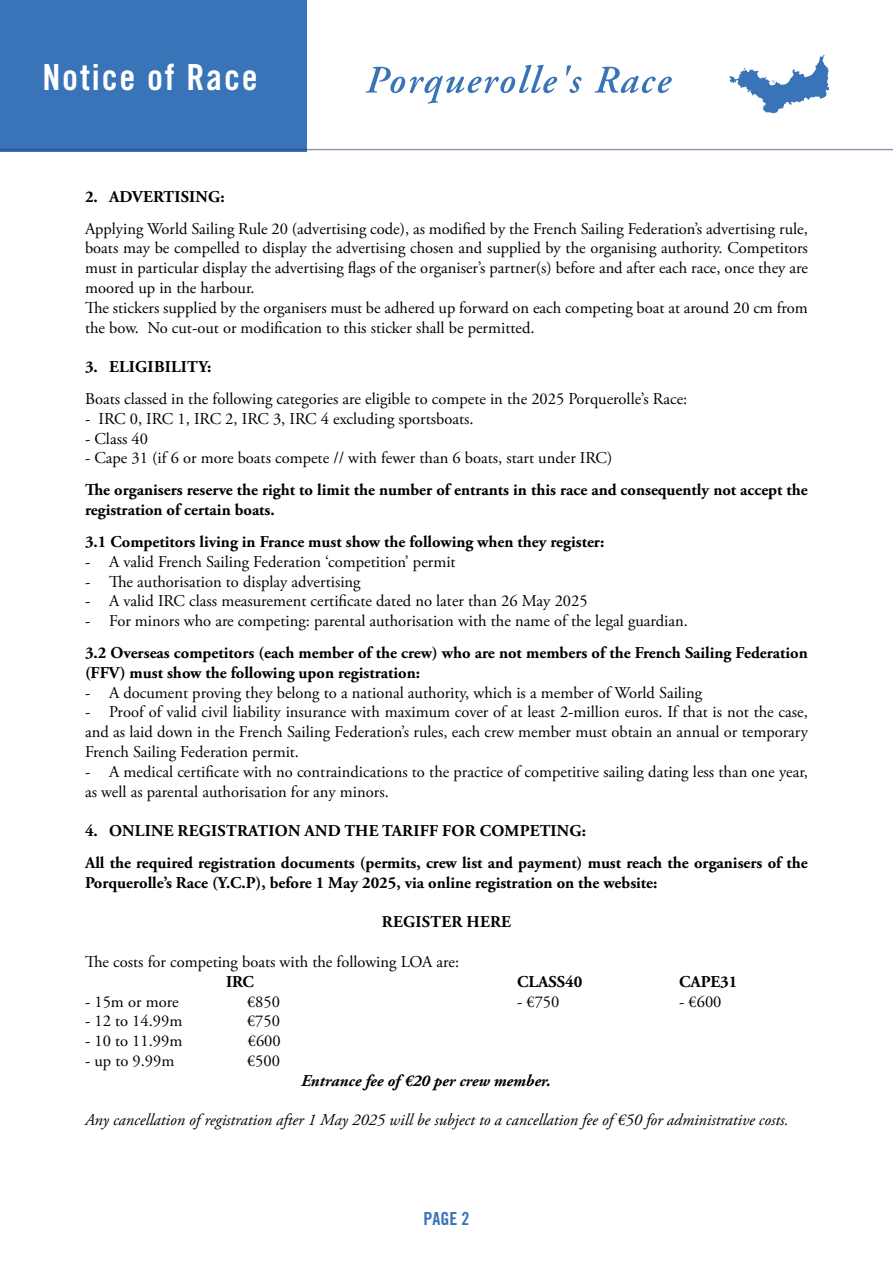
<style>
.page{position:relative;width:893px;height:1263px;background:#fff}
.page>*{position:absolute;margin:0;border:0;box-sizing:border-box;transform-origin:0 0}
.t1{font:36px "Trade Gothic LT Std Bd Cn 20";letter-spacing:.05em;color:#fff}
.t2{font:18px "Trade Gothic LT Std Bd Cn 20";color:#3974b9}
.t3{font:16.5px/19.8px "Adobe Garamond Pro";color:#000}
.t4{font:700 16.5px/19.8px "Adobe Garamond Pro";color:#000}
.t5{font:italic 16.5px "Adobe Garamond Pro";color:#000}
.t6{font:italic 700 16.5px "Adobe Garamond Pro";color:#000}
</style>
<div class="page">
<svg style="left:366px;top:65px;width:191px;height:39px"></svg>
<svg style="left:566px;top:65px;width:16px;height:28px"></svg>
<svg style="left:595px;top:67px;width:77px;height:26px"></svg>
<div style="left:0;top:0;width:306px;height:152px;background:#3974b9"></div>
<hr style="left:0;top:149px;width:893px;height:1px;background:#232d71">
<svg style="left:729px;top:55px;width:100px;height:59px"></svg>
<h1 class="t1" style="left:43px;top:55px;width:217px">Notice of Race</h1>
<p class="t4" style="left:85px;top:187px;width:141px">2. ADVERTISING:</p>
<p class="t3" style="left:85px;top:219px;width:724px">Applying World Sailing Rule 20 (advertising code), as modified by the French Sailing Federation’s advertising rule, boats may be compelled to display the advertising chosen and supplied by the organising authority. Competitors must in particular display the advertising flags of the organiser’s partner(s) before and after each race, once they are moored up in the harbour.<br>The stickers supplied by the organisers must be adhered up forward on each competing boat at around 20 cm from the bow. No cut-out or modification to this sticker shall be permitted.</p>
<p class="t4" style="left:85px;top:357px;width:128px">3. ELIGIBILITY:</p>
<p class="t3" style="left:85px;top:389px;width:604px">Boats classed in the following categories are eligible to compete in the 2025 Porquerolle’s Race:</p>
<p class="t3" style="left:85px;top:409px;width:390px">- IRC 0, IRC 1, IRC 2, IRC 3, IRC 4 excluding sportsboats.</p>
<p class="t3" style="left:85px;top:429px;width:64px">- Class 40</p>
<p class="t3" style="left:85px;top:449px;width:529px">- Cape 31 (if 6 or more boats compete // with fewer than 6 boats, start under IRC)</p>
<p class="t4" style="left:85px;top:480px;width:724px">The organisers reserve the right to limit the number of entrants in this race and consequently not accept the registration of certain boats.</p>
<p class="t4" style="left:85px;top:532px;width:521px">3.1 Competitors living in France must show the following when they register:</p>
<p class="t3" style="left:85px;top:552px;width:372px">- A valid French Sailing Federation ‘competition’ permit</p>
<p class="t3" style="left:85px;top:572px;width:277px">- The authorisation to display advertising</p>
<p class="t3" style="left:85px;top:592px;width:504px">- A valid IRC class measurement certificate dated no later than 26 May 2025</p>
<p class="t3" style="left:85px;top:611px;width:604px">- For minors who are competing: parental authorisation with the name of the legal guardian.</p>
<p class="t4" style="left:85px;top:643px;width:724px">3.2 Overseas competitors (each member of the crew) who are not members of the French Sailing Federation (FFV) must show the following upon registration:</p>
<p class="t3" style="left:85px;top:683px;width:619px">- A document proving they belong to a national authority, which is a member of World Sailing</p>
<p class="t3" style="left:85px;top:703px;width:724px;text-align:justify">- Proof of valid civil liability insurance with maximum cover of at least 2-million euros. If that is not the case, and as laid down in the French Sailing Federation’s rules, each crew member must obtain an annual or temporary French Sailing Federation permit.</p>
<p class="t3" style="left:85px;top:762px;width:724px">- A medical certificate with no contraindications to the practice of competitive sailing dating less than one year, as well as parental authorisation for any minors.</p>
<p class="t4" style="left:85px;top:815px;width:724px;line-height:31.8px">4. ONLINE REGISTRATION AND THE TARIFF FOR COMPETING:<br>All the required registration documents (permits, crew list and payment) must reach the organisers of the</p>
<p class="t4" style="left:85px;top:873px;width:574px">Porquerolle’s Race (Y.C.P), before 1 May 2025, via online registration on the website:</p>
<p class="t4" style="left:382px;top:912px;width:131px">REGISTER HERE</p>
<p class="t3" style="left:85px;top:952px;width:376px">The costs for competing boats with the following LOA are:</p>
<p class="t4" style="left:226px;top:972px;width:29px">IRC</p>
<p class="t4" style="left:517px;top:972px;width:67px">CLASS40</p>
<p class="t4" style="left:679px;top:972px;width:60px">CAPE31</p>
<p class="t3" style="left:85px;top:992px;width:95px">- 15m or more</p>
<p class="t3" style="left:247px;top:992px;width:34px">€850</p>
<p class="t3" style="left:517px;top:992px;width:44px">- €750</p>
<p class="t3" style="left:679px;top:992px;width:44px">- €600</p>
<p class="t3" style="left:85px;top:1012px;width:99px">- 12 to 14.99m</p>
<p class="t3" style="left:247px;top:1012px;width:34px">€750</p>
<p class="t3" style="left:85px;top:1031px;width:99px">- 10 to 11.99m</p>
<p class="t3" style="left:248px;top:1031px;width:34px">€600</p>
<p class="t3" style="left:85px;top:1051px;width:91px">- up to 9.99m</p>
<p class="t3" style="left:247px;top:1051px;width:34px">€500</p>
<p class="t6" style="left:301px;top:1071px;width:251px">Entrance fee of €20 per crew member.</p>
<p class="t5" style="left:85px;top:1110px;width:705px">Any cancellation of registration after 1 May 2025 will be subject to a cancellation fee of €50 for administrative costs.</p>
<p class="t2" style="left:423px;top:1207px;width:47px">PAGE 2</p>
</div>
